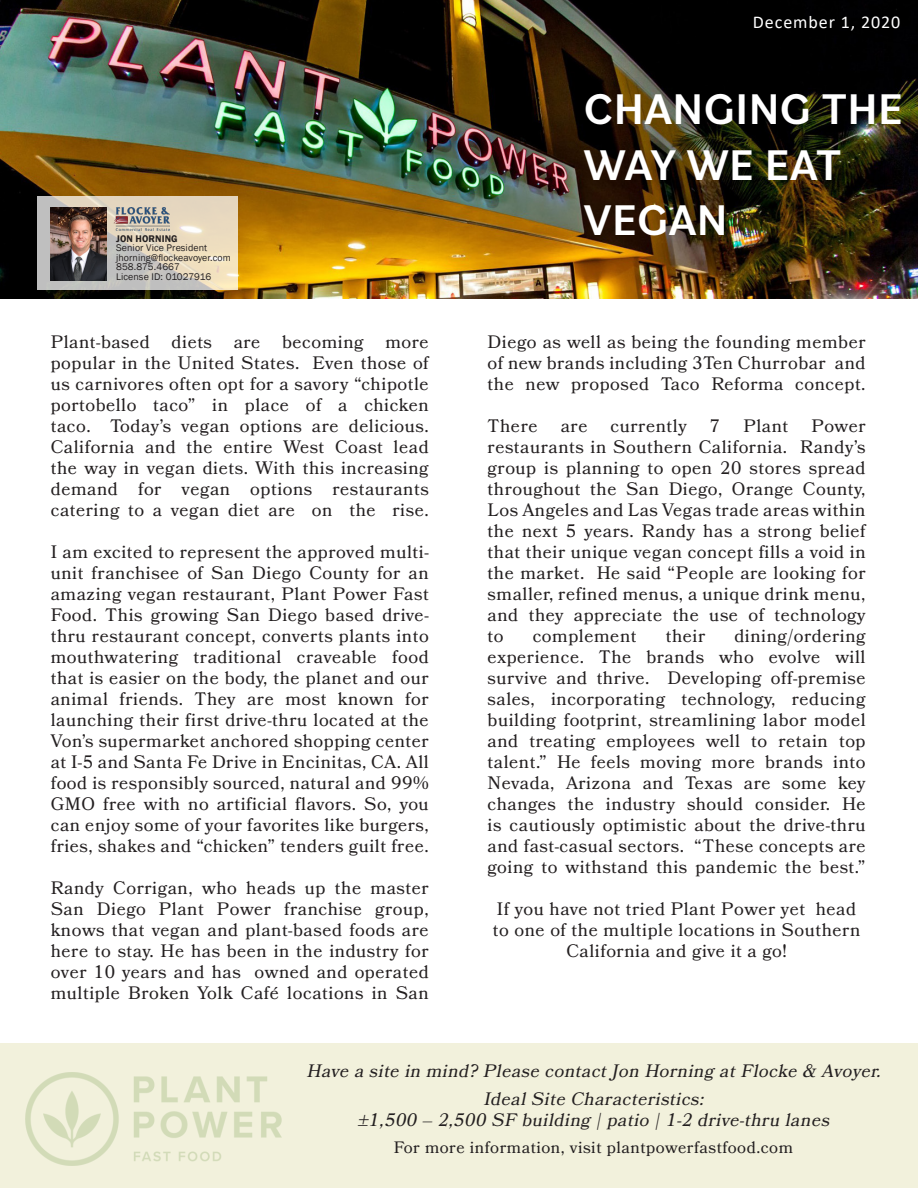
<style>
.page{position:relative;width:918px;height:1188px;background:#fff}
.page>*{position:absolute;margin:0;border:0;box-sizing:border-box;transform-origin:0 0}
.t1{font:500 45px/55.5px "Bilo";letter-spacing:.01em;color:#fff}
.t2{font:18px/21px "Bookmania";letter-spacing:.03em;color:#231f20;text-align:justify}
.t3{font:italic 18px "Bookmania";color:#231f20}
.t4{font:18px "Calibri";letter-spacing:.05em;color:#fff}
.t5{font:16.5px "Bookmania";letter-spacing:.03em;color:#231f20}
.t6{font:9.9px "Franklin Gothic";letter-spacing:.01em;color:#231f20}
.t7{font:600 9.9px "Franklin Gothic";letter-spacing:.01em;color:#231f20}
</style>
<div class="page">
<img style="left:0;top:0;width:918px;height:299px">
<div style="left:0;top:1043px;width:918px;height:145px;background:#f2f1dc"></div>
<svg style="left:37px;top:197px;width:201px;height:93px;background:#dad1c0"></svg>
<img style="left:26px;top:1072px;width:255px;height:93px">
<img style="left:51px;top:207px;width:56px;height:74px">
<img style="left:114px;top:207px;width:55px;height:23px">
<p class="t7" style="left:116px;top:232px;width:63px">JON HORNING</p>
<p class="t6" style="left:116px;top:242px;width:93px">Senior Vice President</p>
<p class="t6" style="left:116px;top:251px;width:116px">jhorning@flockeavoyer.com</p>
<p class="t6" style="left:116px;top:261px;width:65px">858.875.4667</p>
<p class="t6" style="left:116px;top:270px;width:97px">License ID: 01027916</p>
<p class="t2" style="left:51px;top:332px;width:380px">Plant-based diets are becoming more popular in the United States. Even those of us carnivores often opt for a savory “chipotle portobello taco” in place of a chicken taco. Today’s vegan options are delicious.<br>California and the entire West Coast lead the way in vegan diets. With this increasing demand for vegan options restaurants catering to a vegan diet are on the rise.</p>
<p class="t2" style="left:51px;top:542px;width:380px">I am excited to represent the approved multi&shy;unit franchisee of San Diego County for an amazing vegan restaurant, Plant Power Fast Food. This growing San Diego based drive&shy;thru restaurant concept, converts plants into mouthwatering traditional craveable food that is easier on the body, the planet and our animal friends. They are most known for launching their first drive-thru located at the Von’s supermarket anchored shopping center at I-5 and Santa Fe Drive in Encinitas, CA. All food is responsibly sourced, natural and 99% GMO free with no artificial flavors. So, you can enjoy some of your favorites like burgers, fries, shakes and “chicken” tenders guilt free.</p>
<p class="t2" style="left:51px;top:878px;width:380px">Randy Corrigan, who heads up the master San Diego Plant Power franchise group, knows that vegan and plant-based foods are here to stay. He has been in the industry for over 10 years and has owned and operated multiple Broken Yolk Café locations in San</p>
<p class="t4" style="left:753px;top:9px;width:149px">December 1, 2020</p>
<p class="t1" style="left:584px;top:80px;width:321px">CHANGING THE<br>WAY WE EAT<br>VEGAN</p>
<p class="t2" style="left:488px;top:332px;width:380px">Diego as well as being the founding member of new brands including 3Ten Churrobar and the new proposed Taco Reforma concept.</p>
<p class="t2" style="left:488px;top:416px;width:52px">There</p>
<p class="t2" style="left:561px;top:416px;width:28px">are</p>
<p class="t2" style="left:611px;top:416px;width:78px">currently</p>
<p class="t2" style="left:710px;top:416px;width:12px">7</p>
<p class="t2" style="left:743px;top:416px;width:46px">Plant</p>
<p class="t2" style="left:488px;top:416px;width:380px;text-indent:324px">Power restaurants in Southern California. Randy’s group is planning to open 20 stores spread throughout the San Diego, Orange County, Los Angeles and Las Vegas trade areas within the next 5 years. Randy has a strong belief that their unique vegan concept fills a void in the market. He said “People are looking for smaller, refined menus, a unique drink menu, and they appreciate the use of technology to</p>
<p class="t2" style="left:488px;top:626px;width:380px;text-indent:247px">dining/ordering experience. The brands who evolve will survive and thrive. Developing off-premise sales, incorporating technology, reducing building footprint, streamlining labor model and treating employees well to retain top talent.” He feels moving more brands into Nevada, Arizona and Texas are some key changes the industry should consider. He is cautiously optimistic about the drive-thru and fast-casual sectors. “These concepts are going to withstand this pandemic the best.”</p>
<p class="t2" style="left:493px;top:899px;width:369px;text-align:center">If you have not tried Plant Power yet head to one of the multiple locations in Southern<br>California and give it a go!</p>
<p class="t2" style="left:533px;top:626px;width:105px">complement</p>
<p class="t2" style="left:666px;top:626px;width:41px">their</p>
<p class="t3" style="left:306px;top:1060px;width:581px">Have a site in mind?Please contactJon Horning atFlocke &amp; Avoyer.</p>
<p class="t3" style="left:483px;top:1088px;width:227px">IdealSite Characteristics:</p>
<p class="t3" style="left:358px;top:1109px;width:478px">±1,500 – 2,500 SF building |patio |1-2 drive-thru lanes</p>
<p class="t5" style="left:394px;top:1138px;width:401px">For more information, visit plantpowerfastfood.com</p>
</div>
